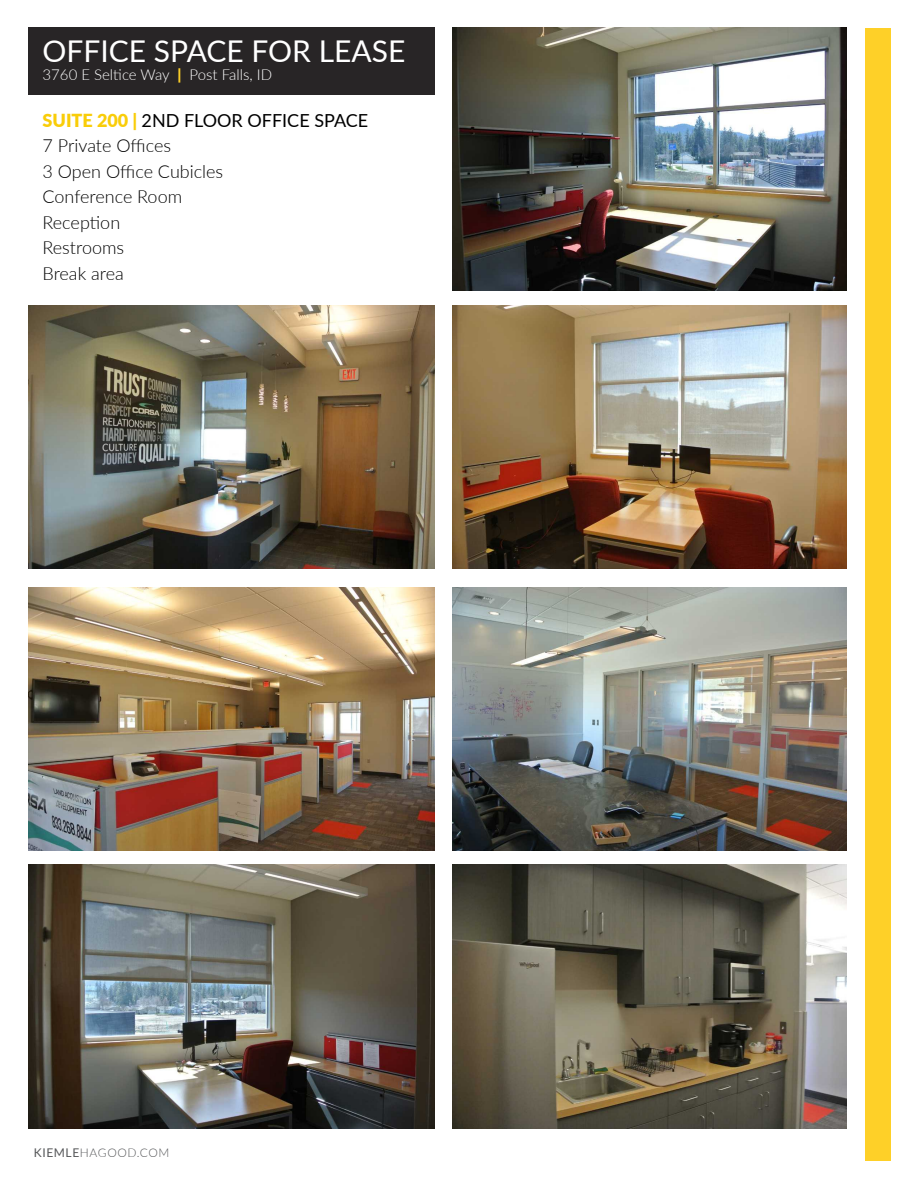
<style>
.page{position:relative;width:918px;height:1188px;background:#fff}
.page>*{position:absolute;margin:0;border:0;box-sizing:border-box;transform-origin:0 0}
.t1{font:30px "Lato";color:#fff}
.t2{font:300 18px "Lato";color:#000}
.t3{font:18px "Lato";color:#000}
.t4{font:300 15px "Lato";color:#fff}
.t5{font:300 12px "Lato";letter-spacing:.05em;color:#57585a}
.s1{font-weight:900;color:#fed028}
.s2{font-weight:900;color:#f9cd09}
.s3{font-weight:400}
</style>
<div class="page">
<div style="left:865px;top:28px;width:25px;height:1133px;background:#fed028"></div>
<div style="left:28px;top:27px;width:407px;height:67px;background:#282526"></div>
<img style="left:28px;top:587px;width:407px;height:264px">
<img style="left:28px;top:305px;width:407px;height:264px">
<img style="left:28px;top:865px;width:407px;height:263px">
<img style="left:452px;top:27px;width:394px;height:264px">
<img style="left:452px;top:305px;width:394px;height:263px">
<img style="left:452px;top:587px;width:394px;height:264px">
<img style="left:452px;top:865px;width:394px;height:263px">
<p class="t1" style="left:43px;top:30px;width:364px">OFFICE SPACE FOR LEASE</p>
<p class="t4" style="left:43px;top:64px;width:231px">3760 E Seltice Way <span class="s1">|</span> Post Falls, ID</p>
<p class="t3" style="left:43px;top:107px;width:327px"><span class="s2">SUITE 200 |</span> 2ND FLOOR OFFICE SPACE</p>
<p class="t2" style="left:43px;top:133px;width:130px">7 Private Offices</p>
<p class="t2" style="left:43px;top:159px;width:182px">3 Open Office Cubicles</p>
<p class="t2" style="left:43px;top:184px;width:141px">Conference Room</p>
<p class="t2" style="left:43px;top:210px;width:79px">Reception</p>
<p class="t2" style="left:43px;top:235px;width:83px">Restrooms</p>
<p class="t2" style="left:43px;top:261px;width:83px">Break area</p>
<p class="t5" style="left:34px;top:1144px;width:137px"><span class="s3">KIEMLE</span>HAGOOD.COM</p>
</div>
